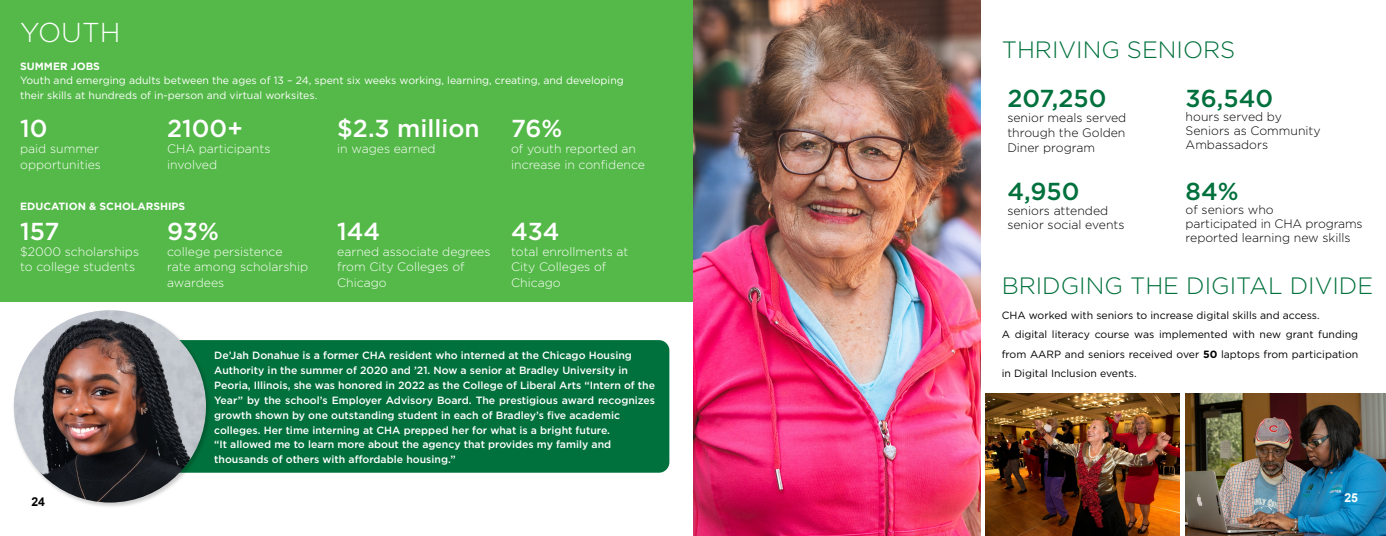
<style>
.page{position:relative;width:1386px;height:536px;background:#fff}
.page>*{position:absolute;margin:0;border:0;box-sizing:border-box;transform-origin:0 0}
.t1{font:300 27.3px "Gotham";color:#fff}
.t2{font:500 24.5px "Gotham";color:#fff}
.t3{font:500 24.5px "Gotham";color:#00703c}
.t4{font:300 23.62px "Gotham";color:#00703c}
.t5{font:300 12.25px/15.8px "Gotham";color:#fff}
.t6{font:300 12.25px/14px "Gotham";color:#000}
.t7{font:700 12.25px "Arial";color:#000}
.t8{font:700 12.25px "Arial";color:#fff}
.t9{font:500 10.5px/14.9px "Gotham";color:#fff}
.t10{font:10.5px/19.2px "Gotham";color:#000}
.t11{font:10.5px/14.9px "Gotham";color:#fff}
.t12{font:700 10.5px "Gotham";color:#fff}
.s1{font-weight:700}
</style>
<div class="page">
<div style="left:0;top:0;width:693px;height:301px;background:#54b948"></div>
<div style="left:166px;top:340px;width:503px;height:132px;background:#00703c;border-radius:11px"></div>
<div style="left:12px;top:309px;width:200px;height:199px;background:#000;opacity:.2"></div>
<img style="left:14px;top:310px;width:192px;height:192px;border-radius:96px">
<img style="left:693px;top:0;width:287px;height:536px">
<img style="left:985px;top:393px;width:195px;height:143px">
<img style="left:1186px;top:393px;width:200px;height:143px">
<h1 class="t1" style="left:20px;top:15px;width:102px">YOUTH</h1>
<p class="t12" style="left:20px;top:59px;width:81px">SUMMER JOBS</p>
<p class="t11" style="left:20px;top:73px;width:605px">Youth and emerging adults between the ages of 13 – 24, spent six weeks working, learning, creating, and developing their skills at hundreds of in-person and virtual worksites.</p>
<h2 class="t2" style="left:20px;top:112px;width:29px">10</h2>
<p class="t5" style="left:20px;top:140px;width:82px">paid summer opportunities</p>
<h2 class="t2" style="left:167px;top:112px;width:77px">2100+</h2>
<p class="t5" style="left:167px;top:140px;width:105px">CHA participants involved</p>
<p class="t12" style="left:20px;top:199px;width:167px">EDUCATION &amp; SCHOLARSHIPS</p>
<h2 class="t2" style="left:20px;top:215px;width:41px">157</h2>
<p class="t5" style="left:20px;top:243px;width:120px">$2000 scholarships to college students</p>
<h2 class="t2" style="left:167px;top:215px;width:53px">93%</h2>
<p class="t5" style="left:167px;top:243px;width:143px">college persistence rate among scholarship awardees</p>
<h2 class="t2" style="left:337px;top:112px;width:144px">$2.3 million</h2>
<p class="t5" style="left:337px;top:140px;width:100px">in wages earned</p>
<h2 class="t2" style="left:337px;top:215px;width:45px">144</h2>
<p class="t5" style="left:337px;top:243px;width:155px">earned associate degrees from City Colleges of<br>Chicago</p>
<h2 class="t2" style="left:511px;top:112px;width:53px">76%</h2>
<p class="t5" style="left:511px;top:140px;width:135px">of youth reported an increase in confidence</p>
<h2 class="t2" style="left:511px;top:215px;width:50px">434</h2>
<p class="t5" style="left:511px;top:243px;width:119px">total enrollments at<br>City Colleges of<br>Chicago</p>
<p class="t7" style="left:32px;top:493px;width:15px">24</p>
<p class="t9" style="left:214px;top:347px;width:443px">De’Jah Donahue is a former CHA resident who interned at the Chicago Housing Authority in the summer of 2020 and ’21. Now a senior at Bradley University in Peoria, Illinois, she was honored in 2022 as the College of Liberal Arts “Intern of the Year” by the school’s Employer Advisory Board. The prestigious award recognizes growth shown by one outstanding student in each of Bradley’s five academic colleges. Her time interning at CHA prepped her for what is a bright future.<br>“It allowed me to learn more about the agency that provides my family and thousands of others with affordable housing.”</p>
<h3 class="t4" style="left:1002px;top:35px;width:235px">THRIVING SENIORS</h3>
<h2 class="t3" style="left:1007px;top:82px;width:101px">207,250</h2>
<p class="t6" style="left:1007px;top:110px;width:121px;line-height:14.9px;text-align:justify">senior meals served through the Golden Diner program</p>
<h2 class="t3" style="left:1007px;top:175px;width:74px">4,950</h2>
<p class="t6" style="left:1007px;top:202px;width:119px;line-height:14.9px">seniors attended senior social events</p>
<h2 class="t3" style="left:1186px;top:82px;width:89px">36,540</h2>
<p class="t6" style="left:1186px;top:110px;width:137px">hours served by<br>Seniors as Community<br>Ambassadors</p>
<h2 class="t3" style="left:1186px;top:175px;width:54px">84%</h2>
<p class="t6" style="left:1186px;top:202px;width:179px">of seniors who<br>participated in CHA programs reported learning new skills</p>
<h3 class="t4" style="left:1002px;top:271px;width:373px">BRIDGING THE DIGITAL DIVIDE</h3>
<p class="t10" style="left:1002px;top:305px;width:358px">CHA worked with seniors to increase digital skills and access.<br>A digital literacy course was implemented with new grant funding from AARP and seniors received over <span class="s1">50</span> laptops from participation in Digital Inclusion events.</p>
<p class="t8" style="left:1344px;top:489px;width:15px">25</p>
</div>
